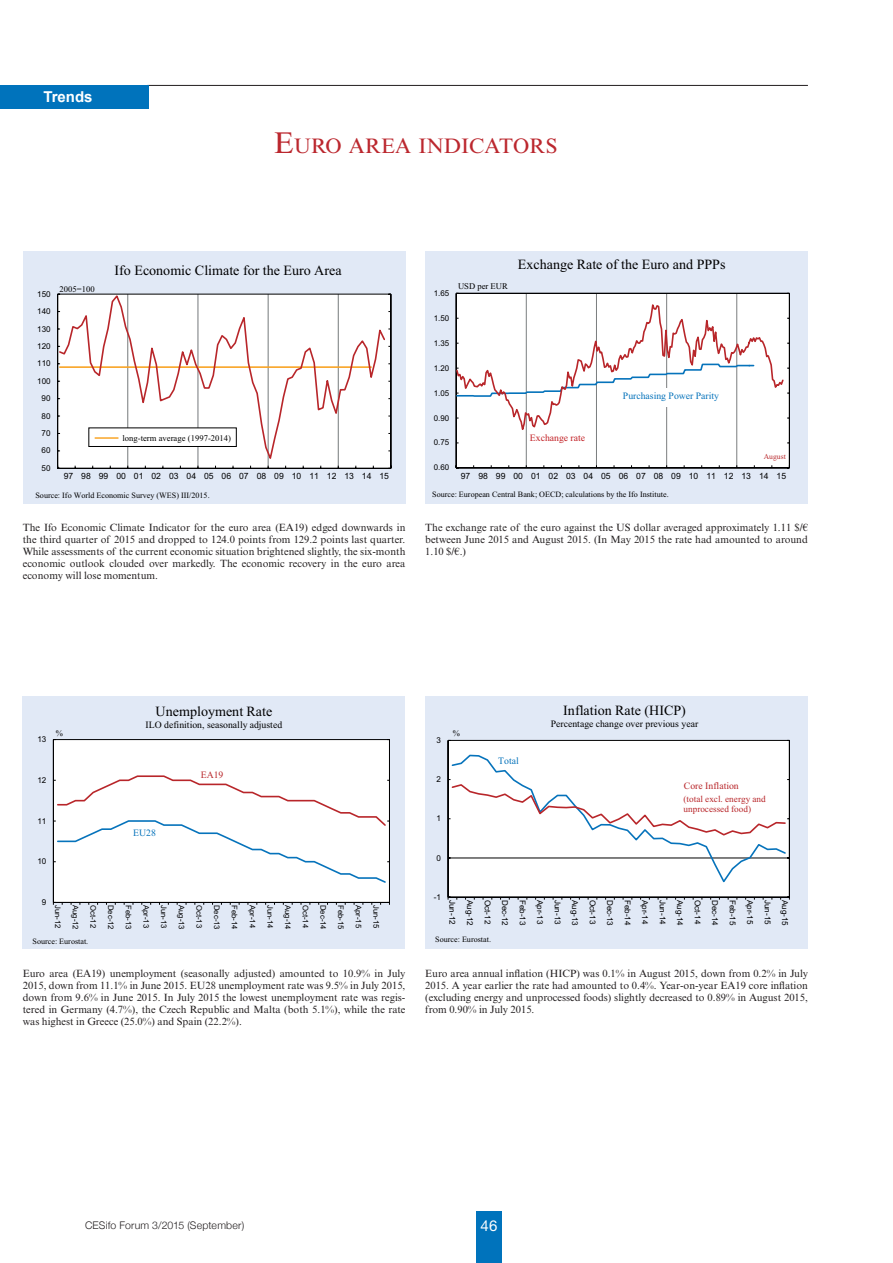
<style>
.page{position:relative;width:893px;height:1263px;background:#fff}
.page>*{position:absolute;margin:0;border:0;box-sizing:border-box;transform-origin:0 0}
.Ges-HL_20{font:21px "Times New Roman MT Std";color:#bb272e}
.t1{font:700 15px "Arial";color:#fff}
.t2{font:15px "Helvetica Neue LT Std";color:#fff}
.t3{font:14.1px "Times New Roman";color:#000001}
.Quelle{font:10.5px/12px "Times New Roman MT Std";color:#231f20;text-align:justify}
.t4{font:300 10.5px "Helvetica Neue";letter-spacing:.02em;color:#231f20}
.t5{font:9.75px "Times New Roman";color:#000001}
.t6{font:9.75px "Times New Roman";color:#0673bb}
.t7{font:9.75px "Times New Roman";color:#b8262a}
.t8{font:9.75px "Times New Roman";color:#c22025}
.t9{font:9.15px/10.5px "Times New Roman";color:#b8262a}
.t10{font:8.55px "Arial";color:#000001}
.t11{font:8.55px "Times New Roman";color:#000001}
.t12{font:8.1px "Arial";color:#000001}
.t13{font:8.1px "Times New Roman";color:#000001}
.t14{font:7.95px "Arial";letter-spacing:-.005em;color:#000001}
.t15{font:7.65px "Arial";color:#000001}
.t16{font:7.65px "Times New Roman";color:#b8262a}
.s1{font-size:30px}
</style>
<div class="page">
<hr style="left:147px;top:85px;width:661px;height:1px;background:#231f20">
<div style="left:476px;top:1212px;width:26px;height:51px;background:#0073bc"></div>
<div style="left:0;top:85px;width:149px;height:23px;background:#0073bc"></div>
<div style="left:23px;top:251px;width:382px;height:253px;background:#e1e9f6"></div>
<svg style="left:57px;top:294px;width:334px;height:175px;background:#adadad"></svg>
<svg style="left:58px;top:294px;width:328px;height:170px;background:#f8f2f1"></svg>
<div style="left:89px;top:428px;width:148px;height:19px;background:#fff;border:1px solid #000001"></div>
<hr style="left:95px;top:437px;width:23px;height:2px;background:#f9a527">
<div style="left:425px;top:251px;width:383px;height:253px;background:#e1e9f6"></div>
<svg style="left:456px;top:293px;width:334px;height:175px;background:#eaeaea"></svg>
<svg style="left:456px;top:299px;width:329px;height:137px;background:#f6f2f3"></svg>
<div style="left:530px;top:430px;width:56px;height:16px;background:#fff"></div>
<div style="left:622px;top:388px;width:98px;height:19px;background:#fff"></div>
<div style="left:23px;top:696px;width:382px;height:253px;background:#e1e9f6"></div>
<svg style="left:53px;top:739px;width:337px;height:166px;background:#efeff0"></svg>
<div style="left:56px;top:775px;width:331px;height:109px;background:#fff"></div>
<div style="left:425px;top:696px;width:383px;height:253px;background:#e1e9f6"></div>
<svg style="left:448px;top:740px;width:342px;height:160px;background:#dededf"></svg>
<div style="left:450px;top:754px;width:337px;height:131px;background:#fff"></div>
<h2 class="t1" style="left:43px;top:88px;width:51px">Trends</h2>
<p class="Ges-HL_20" style="left:274px;top:134px;width:285px"><span class="s1">E</span>URO AREA INDICATORS</p>
<p class="t3" style="left:115px;top:261px;width:229px">Ifo Economic Climate for the Euro Area</p>
<p class="t3" style="left:518px;top:255px;width:209px">Exchange Rate of the Euro and PPPs</p>
<p class="t12" style="left:37px;top:289px;width:15px">150</p>
<p class="t11" style="left:59px;top:283px;width:37px">2005=100</p>
<p class="t14" style="left:434px;top:288px;width:17px">1.65</p>
<p class="t11" style="left:458px;top:281px;width:51px">USD per EUR</p>
<p class="t12" style="left:37px;top:306px;width:15px">140</p>
<p class="t14" style="left:434px;top:313px;width:17px">1.50</p>
<p class="t12" style="left:37px;top:323px;width:15px">130</p>
<p class="t12" style="left:37px;top:341px;width:15px">120</p>
<p class="t14" style="left:434px;top:338px;width:17px">1.35</p>
<p class="t12" style="left:37px;top:358px;width:15px">110</p>
<p class="t14" style="left:434px;top:363px;width:17px">1.20</p>
<p class="t12" style="left:37px;top:376px;width:15px">100</p>
<p class="t12" style="left:42px;top:393px;width:11px">90</p>
<p class="t14" style="left:434px;top:388px;width:17px">1.05</p>
<p class="t6" style="left:623px;top:389px;width:98px">Purchasing Power Parity</p>
<p class="t12" style="left:42px;top:410px;width:11px">80</p>
<p class="t14" style="left:434px;top:412px;width:17px">0.90</p>
<p class="t12" style="left:42px;top:428px;width:11px">70</p>
<p class="t11" style="left:122px;top:432px;width:110px">long-term average (1997-2014)</p>
<p class="t14" style="left:434px;top:437px;width:17px">0.75</p>
<p class="t8" style="left:530px;top:431px;width:57px">Exchange rate</p>
<p class="t12" style="left:42px;top:445px;width:11px">60</p>
<p class="t16" style="left:764px;top:451px;width:23px">August</p>
<p class="t12" style="left:42px;top:463px;width:11px">50</p>
<p class="t10" style="left:64px;top:470px;width:327px">97 98 99 00 01 02 03 04 05 06 07 08 09 10 11 12 13 14 15</p>
<p class="t14" style="left:434px;top:462px;width:17px">0.60</p>
<p class="t10" style="left:461px;top:470px;width:327px">97 98 99 00 01 02 03 04 05 06 07 08 09 10 11 12 13 14 15</p>
<p class="t13" style="left:35px;top:490px;width:176px">Source: Ifo World Economic Survey (WES) III/2015.</p>
<p class="t13" style="left:432px;top:489px;width:238px">Source: European Central Bank; OECD; calculations by the Ifo Institute.</p>
<p class="Quelle" style="left:23px;top:521px;width:384px">The Ifo Economic Climate Indicator for the euro area (EA19) edged downwards in the third quarter of 2015 and dropped to 124.0 points from 129.2 points last quarter.<br>While assessments of the current economic situation brightened slightly, the six-month economic outlook clouded over markedly. The economic recovery in the euro area economy will lose momentum.</p>
<p class="Quelle" style="left:425px;top:521px;width:384px">The exchange rate of the euro against the US dollar averaged approximately 1.11 $/€ between June 2015 and August 2015. (In May 2015 the rate had amounted to around 1.10 $/€.)</p>
<p class="t12" style="left:37px;top:734px;width:11px">13</p>
<p class="t11" style="left:56px;top:727px;width:9px">%</p>
<p class="t3" style="left:156px;top:702px;width:118px">Unemployment Rate</p>
<p class="t5" style="left:146px;top:718px;width:138px">ILO definition, seasonally adjusted</p>
<p class="t12" style="left:437px;top:735px;width:6px">3</p>
<p class="t11" style="left:453px;top:727px;width:9px">%</p>
<p class="t3" style="left:563px;top:700px;width:124px">Inflation Rate (HICP)</p>
<p class="t5" style="left:551px;top:717px;width:149px">Percentage change over previous year</p>
<p class="t6" style="left:498px;top:754px;width:22px">Total</p>
<p class="t12" style="left:37px;top:775px;width:11px">12</p>
<p class="t12" style="left:37px;top:815px;width:11px">11</p>
<p class="t7" style="left:201px;top:768px;width:24px">EA19</p>
<p class="t12" style="left:437px;top:774px;width:6px">2</p>
<p class="t12" style="left:437px;top:813px;width:6px">1</p>
<p class="t7" style="left:684px;top:779px;width:56px">Core Inflation</p>
<p class="t9" style="left:684px;top:793px;width:84px">(total excl. energy and unprocessed food)</p>
<p class="t6" style="left:133px;top:826px;width:24px">EU28</p>
<p class="t12" style="left:37px;top:856px;width:11px">10</p>
<p class="t12" style="left:437px;top:852px;width:6px">0</p>
<p class="t12" style="left:42px;top:897px;width:6px">9</p>
<p class="t15" style="left:63px;top:905px;width:25px;rotate:90deg">Jun-12</p>
<p class="t15" style="left:80px;top:905px;width:26px;rotate:90deg">Aug-12</p>
<p class="t15" style="left:98px;top:905px;width:25px;rotate:90deg">Oct-12</p>
<p class="t15" style="left:116px;top:905px;width:26px;rotate:90deg">Dec-12</p>
<p class="t15" style="left:134px;top:905px;width:26px;rotate:90deg">Feb-13</p>
<p class="t15" style="left:151px;top:905px;width:25px;rotate:90deg">Apr-13</p>
<p class="t15" style="left:169px;top:905px;width:25px;rotate:90deg">Jun-13</p>
<p class="t15" style="left:187px;top:905px;width:26px;rotate:90deg">Aug-13</p>
<p class="t15" style="left:204px;top:905px;width:25px;rotate:90deg">Oct-13</p>
<p class="t15" style="left:222px;top:905px;width:26px;rotate:90deg">Dec-13</p>
<p class="t15" style="left:240px;top:905px;width:26px;rotate:90deg">Feb-14</p>
<p class="t15" style="left:257px;top:905px;width:25px;rotate:90deg">Apr-14</p>
<p class="t15" style="left:275px;top:905px;width:25px;rotate:90deg">Jun-14</p>
<p class="t15" style="left:293px;top:905px;width:26px;rotate:90deg">Aug-14</p>
<p class="t15" style="left:310px;top:905px;width:25px;rotate:90deg">Oct-14</p>
<p class="t15" style="left:328px;top:905px;width:26px;rotate:90deg">Dec-14</p>
<p class="t15" style="left:346px;top:905px;width:26px;rotate:90deg">Feb-15</p>
<p class="t15" style="left:363px;top:905px;width:25px;rotate:90deg">Apr-15</p>
<p class="t15" style="left:381px;top:905px;width:25px;rotate:90deg">Jun-15</p>
<p class="t12" style="left:434px;top:891px;width:9px">-1</p>
<p class="t12" style="left:458px;top:900px;width:26px;rotate:90deg">Jun-12</p>
<p class="t12" style="left:475px;top:900px;width:28px;rotate:90deg">Aug-12</p>
<p class="t12" style="left:493px;top:900px;width:26px;rotate:90deg">Oct-12</p>
<p class="t12" style="left:510px;top:900px;width:27px;rotate:90deg">Dec-12</p>
<p class="t12" style="left:528px;top:900px;width:27px;rotate:90deg">Feb-13</p>
<p class="t12" style="left:545px;top:900px;width:26px;rotate:90deg">Apr-13</p>
<p class="t12" style="left:563px;top:900px;width:26px;rotate:90deg">Jun-13</p>
<p class="t12" style="left:580px;top:900px;width:28px;rotate:90deg">Aug-13</p>
<p class="t12" style="left:598px;top:900px;width:26px;rotate:90deg">Oct-13</p>
<p class="t12" style="left:615px;top:900px;width:27px;rotate:90deg">Dec-13</p>
<p class="t12" style="left:633px;top:900px;width:27px;rotate:90deg">Feb-14</p>
<p class="t12" style="left:650px;top:900px;width:26px;rotate:90deg">Apr-14</p>
<p class="t12" style="left:668px;top:900px;width:26px;rotate:90deg">Jun-14</p>
<p class="t12" style="left:685px;top:900px;width:28px;rotate:90deg">Aug-14</p>
<p class="t12" style="left:703px;top:900px;width:26px;rotate:90deg">Oct-14</p>
<p class="t12" style="left:720px;top:900px;width:27px;rotate:90deg">Dec-14</p>
<p class="t12" style="left:738px;top:900px;width:27px;rotate:90deg">Feb-15</p>
<p class="t12" style="left:755px;top:900px;width:26px;rotate:90deg">Apr-15</p>
<p class="t12" style="left:773px;top:900px;width:26px;rotate:90deg">Jun-15</p>
<p class="t12" style="left:790px;top:900px;width:28px;rotate:90deg">Aug-15</p>
<p class="t13" style="left:33px;top:936px;width:57px">Source: Eurostat.</p>
<p class="t13" style="left:435px;top:934px;width:57px">Source: Eurostat.</p>
<p class="Quelle" style="left:23px;top:967px;width:384px">Euro area (EA19) unemployment (seasonally adjusted) amounted to 10.9% in July 2015, down from 11.1% in June 2015. EU28 unemployment rate was 9.5% in July 2015, down from 9.6% in June 2015. In July 2015 the lowest unemployment rate was regis&shy;tered in Germany (4.7%), the Czech Republic and Malta (both 5.1%), while the rate was highest in Greece (25.0%) and Spain (22.2%).</p>
<p class="Quelle" style="left:425px;top:967px;width:384px">Euro area annual inflation (HICP) was 0.1% in August 2015, down from 0.2% in July 2015. A year earlier the rate had amounted to 0.4%. Year-on-year EA19 core inflation (excluding energy and unprocessed foods) slightly decreased to 0.89% in August 2015, from 0.90% in July 2015.</p>
<p class="t4" style="left:85px;top:1219px;width:161px">CESifo Forum 3/2015 (September)</p>
<h2 class="t2" style="left:481px;top:1217px;width:18px">46</h2>
</div>
